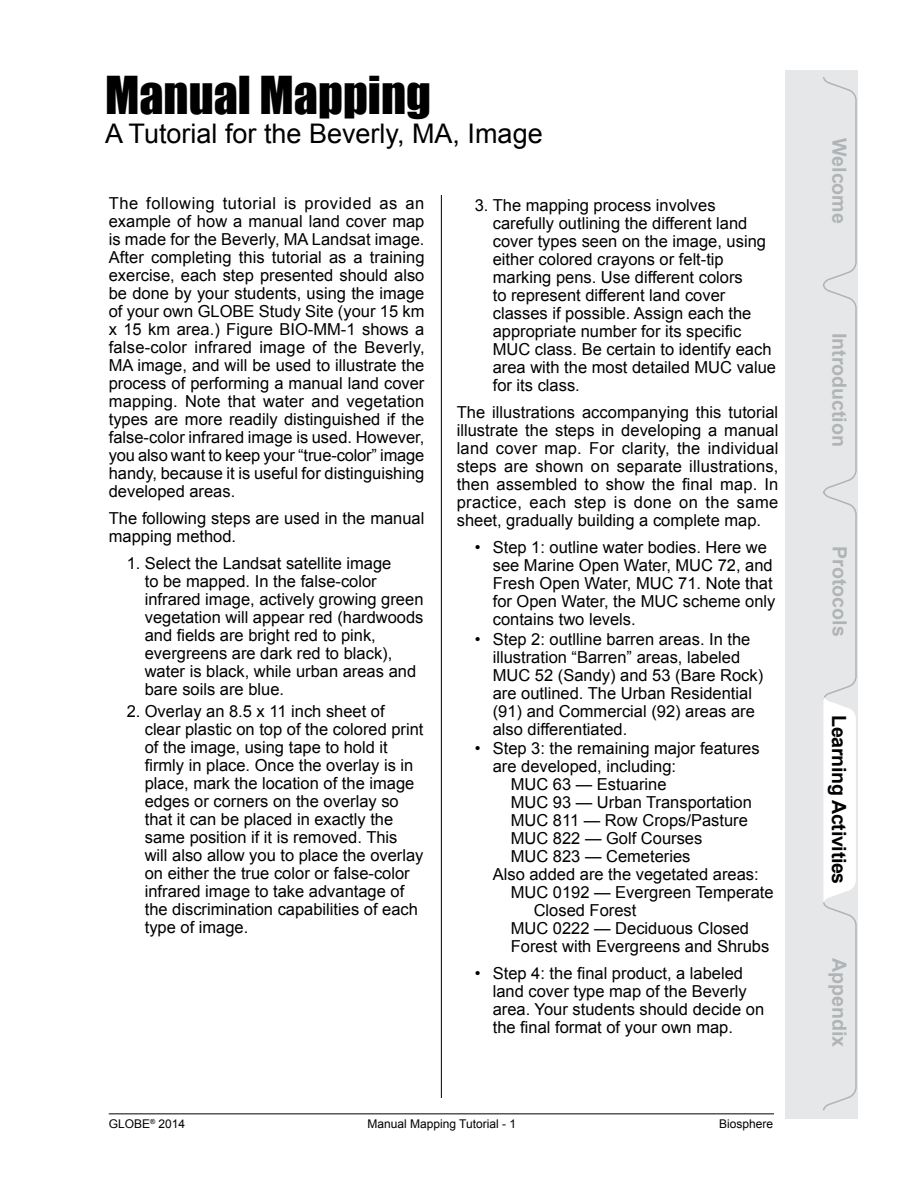
<style>
.page{position:relative;width:918px;height:1188px;background:#fff}
.page>*{position:absolute;margin:0;border:0;box-sizing:border-box;transform-origin:0 0}
.t1{font:48px "Impact";color:#000}
.t2{font:27px "Arial";color:#000}
.t3{font:700 19.65px "Arial";color:#b1b4b6}
.t4{font:700 19.65px "Arial";letter-spacing:-.015em;color:#000}
.t5{font:16.5px/18px "Arial";color:#000}
.t6{font:12px "Arial";color:#000}
</style>
<div class="page">
<hr style="left:441px;top:128px;width:1px;height:970px;background:#000">
<hr style="left:109px;top:1113px;width:665px;height:1px;background:#000">
<div style="left:785px;top:70px;width:73px;height:1049px;background:#e6e7e8"></div>
<svg style="left:823px;top:77px;width:34px;height:1034px"></svg>
<div style="left:428px;top:98px;width:30px;height:97px;background:#fff"></div>
<h1 class="t1" style="left:105px;top:58px;width:328px">Manual Mapping</h1>
<h2 class="t2" style="left:105px;top:116px;width:439px">A Tutorial for the Beverly, MA, Image</h2>
<p class="t5" style="left:109px;top:195px;width:317px;text-align:justify">The following tutorial is provided as an example of how a manual land cover map is made for the Beverly, MA Landsat image.<br>After completing this tutorial as a training exercise, each step presented should also be done by your students, using the image of your own GLOBE Study Site (your 15 km x 15 km area.) Figure BIO-MM-1 shows a false-color infrared image of the Beverly, MA image, and will be used to illustrate the process of performing a manual land cover mapping. Note that water and vegetation types are more readily distinguished if the false-color infrared image is used. However, you also want to keep your “true-color” image handy, because it is useful for distinguishing developed areas.</p>
<p class="t5" style="left:109px;top:510px;width:317px">The following steps are used in the manual mapping method.</p>
<p class="t5" style="left:145px;top:555px;width:280px;text-indent:-18px">1. Select the Landsat satellite image<br>to be mapped. In the false-color infrared image, actively growing green vegetation will appear red (hardwoods and fields are bright red to pink, evergreens are dark red to black), water is black, while urban areas and bare soils are blue.</p>
<p class="t5" style="left:145px;top:702px;width:280px;text-indent:-18px">2. Overlay an 8.5 x 11 inch sheet of clear plastic on top of the colored print of the image, using tape to hold it firmly in place. Once the overlay is in place, mark the location of the image edges or corners on the overlay so that it can be placed in exactly the same position if it is removed. This will also allow you to place the overlay on either the true color or false-color infrared image to take advantage of the discrimination capabilities of each type of image.</p>
<p class="t5" style="left:493px;top:196px;width:285px;text-indent:-18px">3. The mapping process involves carefully outlining the different land cover types seen on the image, using either colored crayons or felt-tip marking pens. Use different colors<br>to represent different land cover classes if possible. Assign each the appropriate number for its specific MUC class. Be certain to identify each area with the most detailed MUC value for its class.</p>
<p class="t5" style="left:457px;top:403px;width:323px;text-align:justify">The illustrations accompanying this tutorial illustrate the steps in developing a manual land cover map. For clarity, the individual steps are shown on separate illustrations, then assembled to show the final map. In practice, each step is done on the same sheet, gradually building a complete map.</p>
<p class="t5" style="left:493px;top:538px;width:284px;text-indent:-18px">• Step 1: outline water bodies. Here we see Marine Open Water, MUC 72, and<br>Fresh Open Water, MUC 71. Note that for Open Water, the MUC scheme only contains two levels.</p>
<p class="t5" style="left:493px;top:630px;width:272px;text-indent:-18px">• Step 2: outlline barren areas. In the illustration “Barren” areas, labeled MUC 52 (Sandy) and 53 (Bare Rock) are outlined. The Urban Residential (91) and Commercial (92) areas are also differentiated.</p>
<p class="t5" style="left:475px;top:739px;width:286px">• Step 3: the remaining major features</p>
<p class="t5" style="left:493px;top:757px;width:185px">are developed, including:</p>
<p class="t5" style="left:511px;top:775px;width:157px">MUC 63 — Estuarine</p>
<p class="t5" style="left:511px;top:793px;width:243px">MUC 93 — Urban Transportation</p>
<p class="t5" style="left:511px;top:811px;width:239px">MUC 811 — Row Crops/Pasture</p>
<p class="t5" style="left:511px;top:829px;width:193px">MUC 822 — Golf Courses</p>
<p class="t5" style="left:511px;top:847px;width:181px">MUC 823 — Cemeteries</p>
<p class="t5" style="left:493px;top:865px;width:267px">Also added are the vegetated areas:</p>
<p class="t5" style="left:511px;top:883px;width:264px">MUC 0192 — Evergreen Temperate</p>
<p class="t5" style="left:534px;top:901px;width:104px">Closed Forest</p>
<p class="t5" style="left:511px;top:919px;width:240px">MUC 0222 — Deciduous Closed</p>
<p class="t5" style="left:511px;top:937px;width:260px">Forest with Evergreens and Shrubs</p>
<p class="t5" style="left:493px;top:964px;width:273px;text-indent:-18px">• Step 4: the final product, a labeled land cover type map of the Beverly area. Your students should decide on the final format of your own map.</p>
<p class="t6" style="left:109px;top:1116px;width:78px">GLOBE<sup>®</sup> 2014</p>
<p class="t6" style="left:367px;top:1116px;width:150px">Manual Mapping Tutorial - 1</p>
<p class="t6" style="left:719px;top:1116px;width:56px">Biosphere</p>
<p class="t3" style="left:852px;top:138px;width:87px;rotate:90deg">Welcome</p>
<p class="t3" style="left:852px;top:333px;width:116px;rotate:90deg">Introduction</p>
<p class="t3" style="left:853px;top:546px;width:92px;rotate:90deg">Protocols</p>
<p class="t4" style="left:852px;top:715px;width:171px;rotate:90deg">Learning Activities</p>
<p class="t3" style="left:853px;top:958px;width:91px;rotate:90deg">Appendix</p>
</div>
